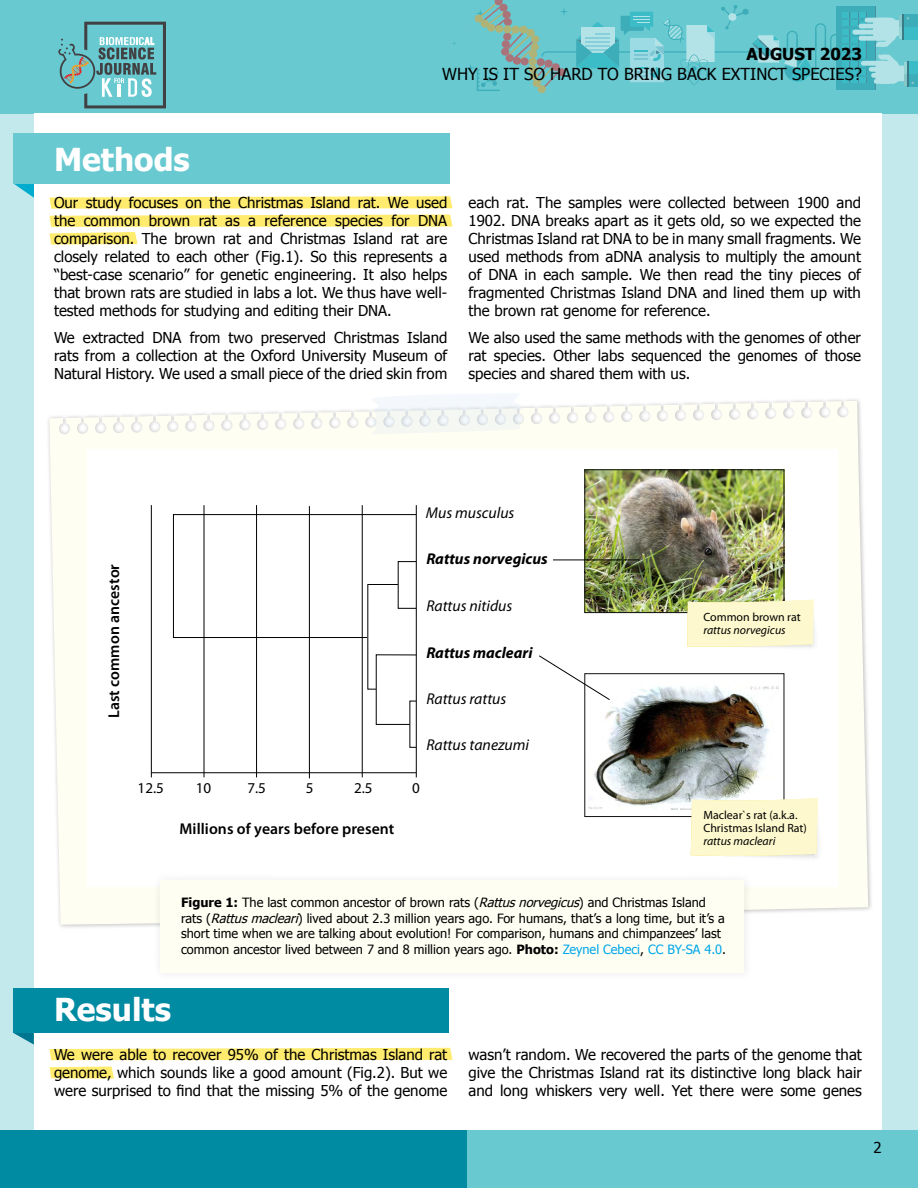
<style>
.page{position:relative;width:918px;height:1188px;background:#c3e9ec}
.page>*{position:absolute;margin:0;border:0;box-sizing:border-box;transform-origin:0 0}
.t1{font:700 31.5px "Tahoma";color:#fff}
.t2{font:16.5px "Tahoma";color:#000}
.t3{font:700 16.5px "Tahoma";color:#000}
.t4{font:italic 15.75px "Myriad Pro";color:#000}
.t5{font:600 15.75px "Myriad Pro";letter-spacing:.005em;color:#000}
.t6{font:italic 700 15.75px "Myriad Pro";color:#000}
.t7{font:15px/18px "Tahoma";color:#000;text-align:justify}
.t8{font:15px "Myriad Pro";color:#000}
.t9{font:12.75px/15.5px "Tahoma";color:#000}
.t10{font:12px/12.9px "Myriad Pro";color:#000}
.t11{font:italic 12px "Myriad Pro";color:#000}
.s1{font-weight:700}
.s2{font-style:italic}
.s3{color:#00a6e9}
</style>
<div class="page">
<div style="left:0;top:0;width:918px;height:113px;background:#68c9d0"></div>
<div style="left:34px;top:113px;width:847px;height:1028px;background:#fff"></div>
<svg style="left:867px;top:6px;width:8px;height:83px"></svg>
<div style="left:869px;top:67px;width:24px;height:5px;background:#b3e3e7;border-radius:2px"></div>
<div style="left:875px;top:61px;width:24px;height:23px;background:#b3e3e7;border-radius:6px"></div>
<div style="left:874px;top:79px;width:17px;height:5px;background:#b3e3e7;border-radius:2px"></div>
<div style="left:871px;top:73px;width:24px;height:5px;background:#b3e3e7;border-radius:2px"></div>
<div style="left:861px;top:61px;width:24px;height:5px;background:#b3e3e7;border-radius:2px"></div>
<div style="left:873px;top:18px;width:24px;height:23px;background:#b3e3e7;border-radius:6px"></div>
<div style="left:865px;top:18px;width:23px;height:5px;background:#b3e3e7;border-radius:2px"></div>
<div style="left:859px;top:24px;width:23px;height:5px;background:#b3e3e7;border-radius:2px"></div>
<div style="left:859px;top:36px;width:23px;height:5px;background:#b3e3e7;border-radius:2px"></div>
<div style="left:852px;top:30px;width:24px;height:5px;background:#b3e3e7;border-radius:2px"></div>
<svg style="left:878px;top:55px;width:40px;height:32px"></svg>
<div style="left:902px;top:14px;width:16px;height:26px;background:#3bbcc7"></div>
<div style="left:904px;top:14px;width:14px;height:13px;background:#3daeb9"></div>
<svg style="left:876px;top:14px;width:33px;height:33px"></svg>
<svg style="left:467px;top:0;width:400px;height:93px"></svg>
<svg style="left:50px;top:196px;width:403px;height:13px;background:#ffed7d"></svg>
<svg style="left:50px;top:215px;width:403px;height:30px"></svg>
<svg style="left:14px;top:184px;width:20px;height:14px"></svg>
<div style="left:14px;top:134px;width:436px;height:50px;background:#68c9d0"></div>
<svg style="left:49px;top:414px;width:204px;height:511px;fill:#fffef2"></svg>
<svg style="left:253px;top:410px;width:196px;height:39px;fill:#fffef2"></svg>
<svg style="left:449px;top:405px;width:204px;height:44px;fill:#fffef2"></svg>
<svg style="left:653px;top:401px;width:215px;height:511px;fill:#fffef2"></svg>
<div style="left:87px;top:449px;width:750px;height:438px;background:#fff"></div>
<img style="left:587px;top:472px;width:195px;height:139px">
<img style="left:588px;top:686px;width:191px;height:123px">
<svg style="left:691px;top:798px;width:127px;height:61px;background:#fcf7d0"></svg>
<div style="left:585px;top:470px;width:199px;height:143px;border:1px solid #111212"></div>
<hr style="left:151px;top:772px;width:265px;height:1px;background:#000">
<hr style="left:151px;top:505px;width:1px;height:272px;background:#000">
<hr style="left:204px;top:505px;width:1px;height:272px;background:#000">
<hr style="left:256px;top:505px;width:1px;height:272px;background:#000">
<hr style="left:309px;top:506px;width:1px;height:272px;background:#000">
<hr style="left:362px;top:505px;width:1px;height:272px;background:#000">
<hr style="left:416px;top:505px;width:1px;height:272px;background:#000">
<svg style="left:173px;top:514px;width:244px;height:211px"></svg>
<div style="left:398px;top:561px;width:19px;height:48px;border:1px solid #000"></div>
<div style="left:410px;top:701px;width:7px;height:47px;border:1px solid #000"></div>
<svg style="left:687px;top:600px;width:128px;height:48px;background:#f9f5cb"></svg>
<svg style="left:539px;top:655px;width:71px;height:45px"></svg>
<hr style="left:553px;top:560px;width:87px;height:1px;background:#000">
<div style="left:450px;top:1130px;width:468px;height:58px;background:#68c9d0"></div>
<div style="left:0;top:1130px;width:466px;height:58px;background:#008ba3"></div>
<svg style="left:369px;top:394px;width:154px;height:40px"></svg>
<svg style="left:14px;top:1033px;width:20px;height:12px"></svg>
<div style="left:14px;top:988px;width:435px;height:45px;background:#008ba3"></div>
<div style="left:152px;top:872px;width:602px;height:111px;background:#fcfcfb"></div>
<div style="left:160px;top:881px;width:584px;height:92px;background:#fffef2"></div>
<svg style="left:58px;top:22px;width:108px;height:86px"></svg>
<svg style="left:50px;top:1048px;width:403px;height:12px;background:#ffeb73"></svg>
<svg style="left:50px;top:1067px;width:64px;height:12px"></svg>
<h1 class="t1" style="left:54px;top:137px;width:137px">Methods</h1>
<p class="t3" style="left:747px;top:43px;width:117px">AUGUST 2023</p>
<p class="t2" style="left:442px;top:63px;width:421px">WHY IS IT SO HARD TO BRING BACK EXTINCT SPECIES?</p>
<p class="t7" style="left:54px;top:193px;width:395px">Our study focuses on the Christmas Island rat. We used the common brown rat as a reference species for DNA comparison. The brown rat and Christmas Island rat are closely related to each other (Fig.1). So this represents a “best-case scenario” for genetic engineering. It also helps that brown rats are studied in labs a lot. We thus have well&shy;tested methods for studying and editing their DNA.</p>
<p class="t7" style="left:54px;top:328px;width:395px">We extracted DNA from two preserved Christmas Island rats from a collection at the Oxford University Museum of Natural History. We used a small piece of the dried skin from</p>
<p class="t7" style="left:469px;top:193px;width:394px">each rat. The samples were collected between 1900 and 1902. DNA breaks apart as it gets old, so we expected the Christmas Island rat DNA to be in many small fragments. We used methods from aDNA analysis to multiply the amount of DNA in each sample. We then read the tiny pieces of fragmented Christmas Island DNA and lined them up with the brown rat genome for reference.</p>
<p class="t7" style="left:469px;top:328px;width:394px">We also used the same methods with the genomes of other rat species. Other labs sequenced the genomes of those species and shared them with us.</p>
<p class="t5" style="left:104px;top:718px;width:156px;rotate:-90deg">Last common ancestor</p>
<p class="t4" style="left:426px;top:503px;width:90px">Mus musculus</p>
<p class="t6" style="left:426px;top:548px;width:123px">Rattus norvegicus</p>
<p class="t4" style="left:426px;top:596px;width:87px">Rattus nitidus</p>
<p class="t6" style="left:426px;top:642px;width:108px">Rattus macleari</p>
<p class="t4" style="left:426px;top:689px;width:82px">Rattus rattus</p>
<p class="t4" style="left:426px;top:735px;width:104px">Rattus tanezumi</p>
<p class="t8" style="left:138px;top:779px;width:28px">12.5</p>
<p class="t8" style="left:196px;top:779px;width:17px">10</p>
<p class="t8" style="left:247px;top:779px;width:20px">7.5</p>
<p class="t8" style="left:306px;top:779px;width:9px">5</p>
<p class="t8" style="left:354px;top:779px;width:20px">2.5</p>
<p class="t8" style="left:412px;top:779px;width:9px">0</p>
<p class="t5" style="left:179px;top:819px;width:217px">Millions of years before present</p>
<p class="t10" style="left:703px;top:610px;width:99px">Common brown rat</p>
<p class="t11" style="left:703px;top:623px;width:84px">rattus norvegicus</p>
<p class="t10" style="left:703px;top:808px;width:105px">Maclear`s rat (a.k.a.<br>Christmas Island Rat)</p>
<p class="t11" style="left:703px;top:833px;width:74px">rattus macleari</p>
<p class="t9" style="left:181px;top:894px;width:546px"><span class="s1">Figure 1:</span> The last common ancestor of brown rats (<span class="s2">Rattusnorvegicus</span>) and Christmas Island rats (<span class="s2">Rattusmacleari</span>) lived about 2.3 million years ago. For humans, that’s a long time, but it’s a short time when we are talking about evolution! For comparison, humans and chimpanzees’ last common ancestor lived between 7 and 8 million years ago. <span class="s1">Photo:</span> <span class="s3">Zeynel Cebeci</span>, <span class="s3">CC BY-SA 4.0</span>.</p>
<h1 class="t1" style="left:54px;top:988px;width:119px">Results</h1>
<p class="t7" style="left:54px;top:1045px;width:395px">We were able to recover 95% of the Christmas Island rat genome, which sounds like a good amount (Fig.2). But we were surprised to find that the missing 5% of the genome</p>
<p class="t7" style="left:469px;top:1045px;width:395px">wasn’t random. We recovered the parts of the genome that give the Christmas Island rat its distinctive long black hair and long whiskers very well. Yet there were some genes</p>
<p class="t7" style="left:874px;top:1138px;width:10px">2</p>
</div>
